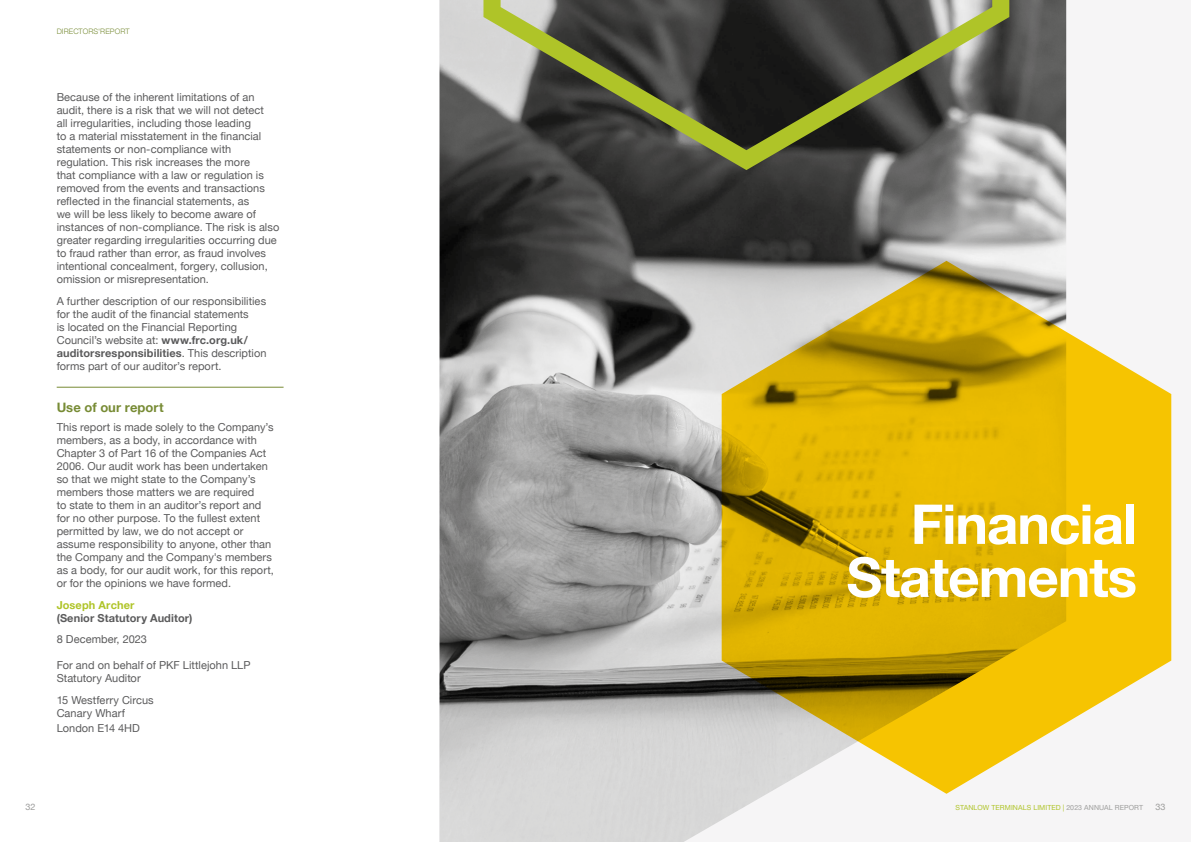
<style>
.page{position:relative;width:1191px;height:842px;background:#fff}
.page>*{position:absolute;margin:0;border:0;box-sizing:border-box;transform-origin:0 0}
.t1{font:700 55px/53px "Helvetica Neue";letter-spacing:-.02em;color:#fff;text-align:right}
.t2{font:700 13px "Helvetica Neue";letter-spacing:.005em;color:#778b34}
.t3{font:11px/13px "Helvetica Neue";color:#5b5b5c}
.t4{font:700 11px "Helvetica Neue";letter-spacing:.01em;color:#5b5b5c}
.t5{font:700 11px "Helvetica Neue";letter-spacing:.01em;color:#afc428}
.t6{font:9px "Helvetica Neue";color:#9d9d9c}
.t7{font:300 7.5px "Helvetica Neue";letter-spacing:.015em;color:#778b34}
.t8{font:7px "Helvetica Neue";letter-spacing:.015em;color:#afc428}
.s1{font-weight:700}
.s2{color:#9d9d9c}
</style>
<div class="page">
<div style="left:439px;top:0;width:752px;height:842px;background:#f6f5f6"></div>
<img style="left:439px;top:0;width:627px;height:842px">
<svg style="left:483px;top:0;width:526px;height:170px;background:#585b48"></svg>
<svg style="left:721px;top:261px;width:450px;height:533px;background:#dbba38"></svg>
<hr style="left:57px;top:387px;width:226px;height:1px;background:#778b34">
<p class="t7" style="left:57px;top:25px;width:74px">DIRECTORS'REPORT</p>
<p class="t3" style="left:57px;top:92px;width:224px">Because of the inherent limitations of an audit, there is a risk that we will not detect<br>all irregularities, including those leading<br>to a material misstatement in the financial statements or non-compliance with regulation. This risk increases the more<br>that compliance with a law or regulation is removed from the events and transactions reflected in the financial statements, as<br>we will be less likely to become aware of instances of non-compliance. The risk is also greater regarding irregularities occurring due to fraud rather than error, as fraud involves intentional concealment, forgery, collusion, omission or misrepresentation.</p>
<p class="t3" style="left:57px;top:295px;width:211px">A further description of our responsibilities for the audit of the financial statements<br>is located on the Financial Reporting Council’s website at: <span class="s1">www.frc.org.uk/ auditorsresponsibilities</span>. This description forms part of our auditor’s report.</p>
<p class="t2" style="left:57px;top:397px;width:108px">Use of our report</p>
<p class="t3" style="left:57px;top:421px;width:219px">This report is made solely to the Company’s members, as a body, in accordance with Chapter 3 of Part 16 of the Companies Act 2006. Our audit work has been undertaken so that we might state to the Company’s members those matters we are required<br>to state to them in an auditor’s report and for no other purpose. To the fullest extent permitted by law, we do not accept or assume responsibility to anyone, other than the Company and the Company's members as a body, for our audit work, for this report, or for the opinions we have formed.</p>
<p class="t5" style="left:57px;top:596px;width:79px">Joseph Archer</p>
<p class="t4" style="left:57px;top:609px;width:137px">(Senior Statutory Auditor)</p>
<p class="t3" style="left:57px;top:633px;width:92px">8 December, 2023</p>
<p class="t3" style="left:57px;top:659px;width:195px">For and on behalf of PKF Littlejohn LLP<br>Statutory Auditor</p>
<p class="t3" style="left:57px;top:694px;width:98px">15 Westferry Circus<br>Canary Wharf</p>
<p class="t3" style="left:57px;top:723px;width:85px">London E14 4HD</p>
<h1 class="t1" style="left:846px;top:499px;width:292px">Financial<br>Statements</h1>
<p class="t6" style="left:26px;top:801px;width:12px">32</p>
<p class="t8" style="left:955px;top:803px;width:189px">STANLOW TERMINALS LIMITED | <span class="s2">2023 ANNUAL REPORT</span></p>
<p class="t6" style="left:1155px;top:801px;width:12px">33</p>
</div>
